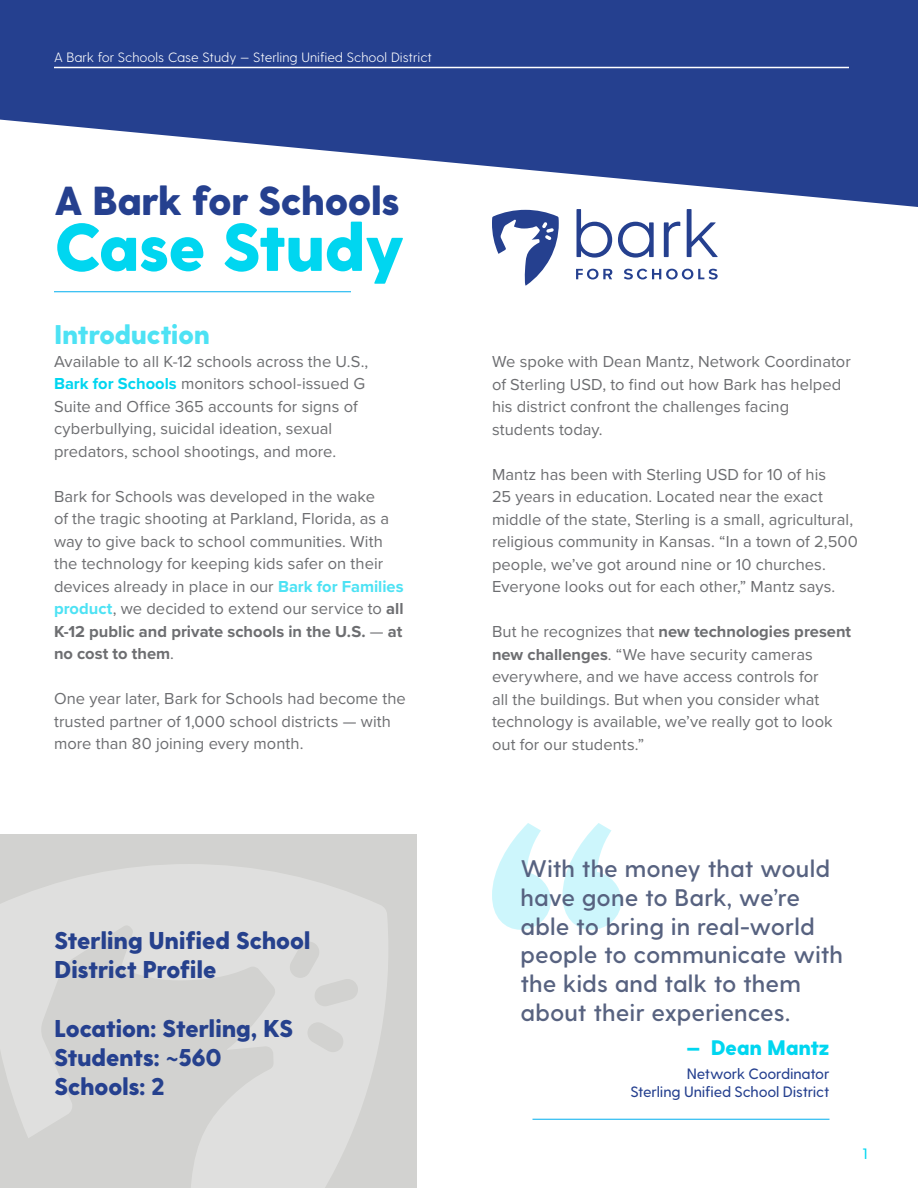
<style>
.page{position:relative;width:918px;height:1188px;background:#fff}
.page>*{position:absolute;margin:0;border:0;box-sizing:border-box;transform-origin:0 0}
.t1{font:800 67.5px "Greycliff CF";letter-spacing:-.025em;color:#00d6f0}
.t2{font:800 40.5px "Greycliff CF";letter-spacing:-.025em;color:#25408f}
.t3{font:800 27px "Greycliff CF";letter-spacing:-.02em;color:#4de2f4}
.t4{font:800 24.3px/29.1px "Greycliff CF";letter-spacing:-.02em;color:#25408f}
.t5{font:800 24.3px/29.1px "Greycliff CF";letter-spacing:-.02em;color:#26418d}
.t6{font:600 24px/28.8px "Greycliff CF";letter-spacing:.005em;color:#576280}
.t7{font:800 21px "Greycliff CF";letter-spacing:-.02em;color:#00d6f0}
.t8{font:16.5px/22.5px "Proxima Nova";letter-spacing:.005em;color:#6d6e71}
.t9{font:500 15px/18px "Greycliff CF";letter-spacing:-.01em;color:#25408f;text-align:right}
.t10{font:500 15px "Greycliff CF";color:#00d6f0}
.t11{font:300 13.5px "Greycliff CF";color:#fff}
.s1{font-weight:700;color:#00d6f0}
.s2{font-weight:700;color:#4de2f4}
.s3{font-weight:700}
.s4{color:#26418d}
</style>
<div class="page">
<div style="left:0;top:834px;width:417px;height:354px;background:#d2d2d0"></div>
<svg style="left:0;top:864px;width:388px;height:324px;fill:#dfdfde"></svg>
<svg style="left:0;top:0;width:918px;height:207px;fill:#25408f"></svg>
<hr style="left:54px;top:67px;width:795px;height:1px;background:#fff">
<hr style="left:54px;top:291px;width:297px;height:1px;background:#00aeef">
<hr style="left:532px;top:1119px;width:298px;height:1px;background:#00aeef">
<svg style="left:492px;top:823px;width:129px;height:107px"></svg>
<svg style="left:492px;top:210px;width:67px;height:76px"></svg>
<svg style="left:577px;top:209px;width:35px;height:49px"></svg>
<svg style="left:618px;top:222px;width:36px;height:36px"></svg>
<svg style="left:687px;top:209px;width:31px;height:48px"></svg>
<svg style="left:576px;top:269px;width:36px;height:11px"></svg>
<svg style="left:624px;top:269px;width:94px;height:11px"></svg>
<svg style="left:664px;top:222px;width:16px;height:35px"></svg>
<p class="t11" style="left:54px;top:49px;width:380px">A Bark for Schools Case Study — Sterling Unified School District</p>
<h2 class="t2" style="left:54px;top:176px;width:347px">A Bark for Schools</h2>
<h1 class="t1" style="left:54px;top:206px;width:353px">Case Study</h1>
<h3 class="t3" style="left:54px;top:318px;width:158px">Introduction</h3>
<p class="t8" style="left:54px;top:349px;width:316px">Available to all K-12 schools across the U.S., <span class="s1">Bark for Schools</span> monitors school-issued G Suite and Office 365 accounts for signs of cyberbullying, suicidal ideation, sexual predators, school shootings, and more.</p>
<p class="t8" style="left:54px;top:484px;width:351px">Bark for Schools was developed in the wake<br>of the tragic shooting at Parkland, Florida, as a way to give back to school communities. With the technology for keeping kids safer on their devices already in place in our <span class="s2">Bark for Families product</span>, we decided to extend our service to <span class="s3">all K-12 public and private schools in the U.S.</span> — <span class="s3">at no cost to them</span>.</p>
<p class="t8" style="left:54px;top:687px;width:353px">One year later, Bark for Schools had become the trusted partner of 1,000 school districts — with more than 80 joining every month.</p>
<h3 class="t5" style="left:54px;top:927px;width:258px">Sterling Unified School<br>District Profile</h3>
<h3 class="t4" style="left:54px;top:1015px;width:241px">Location: <span class="s4">Sterling, KS<br></span>Students: <span class="s4">~560<br></span>Schools: <span class="s4">2</span></h3>
<p class="t8" style="left:492px;top:350px;width:360px">We spoke with Dean Mantz, Network Coordinator of Sterling USD, to find out how Bark has helped his district confront the challenges facing students today.</p>
<p class="t8" style="left:492px;top:462px;width:367px">Mantz has been with Sterling USD for 10 of his<br>25 years in education. Located near the exact middle of the state, Sterling is a small, agricultural, religious community in Kansas. “In a town of 2,500 people, we’ve got around nine or 10 churches.<br>Everyone looks out for each other,” Mantz says.</p>
<p class="t8" style="left:492px;top:620px;width:361px">But he recognizes that <span class="s3">new technologies present new challenges</span>. “We have security cameras everywhere, and we have access controls for<br>all the buildings. But when you consider what technology is available, we’ve really got to look out for our students.”</p>
<h3 class="t6" style="left:520px;top:855px;width:324px">With the money that would have gone to Bark, we’re able to bring in real-world people to communicate with the kids and talk to them about their experiences.</h3>
<p class="t7" style="left:686px;top:1034px;width:145px">— Dean Mantz</p>
<p class="t9" style="left:631px;top:1065px;width:200px">Network Coordinator<br>Sterling Unified School District</p>
<p class="t10" style="left:862px;top:1145px;width:6px">1</p>
</div>
